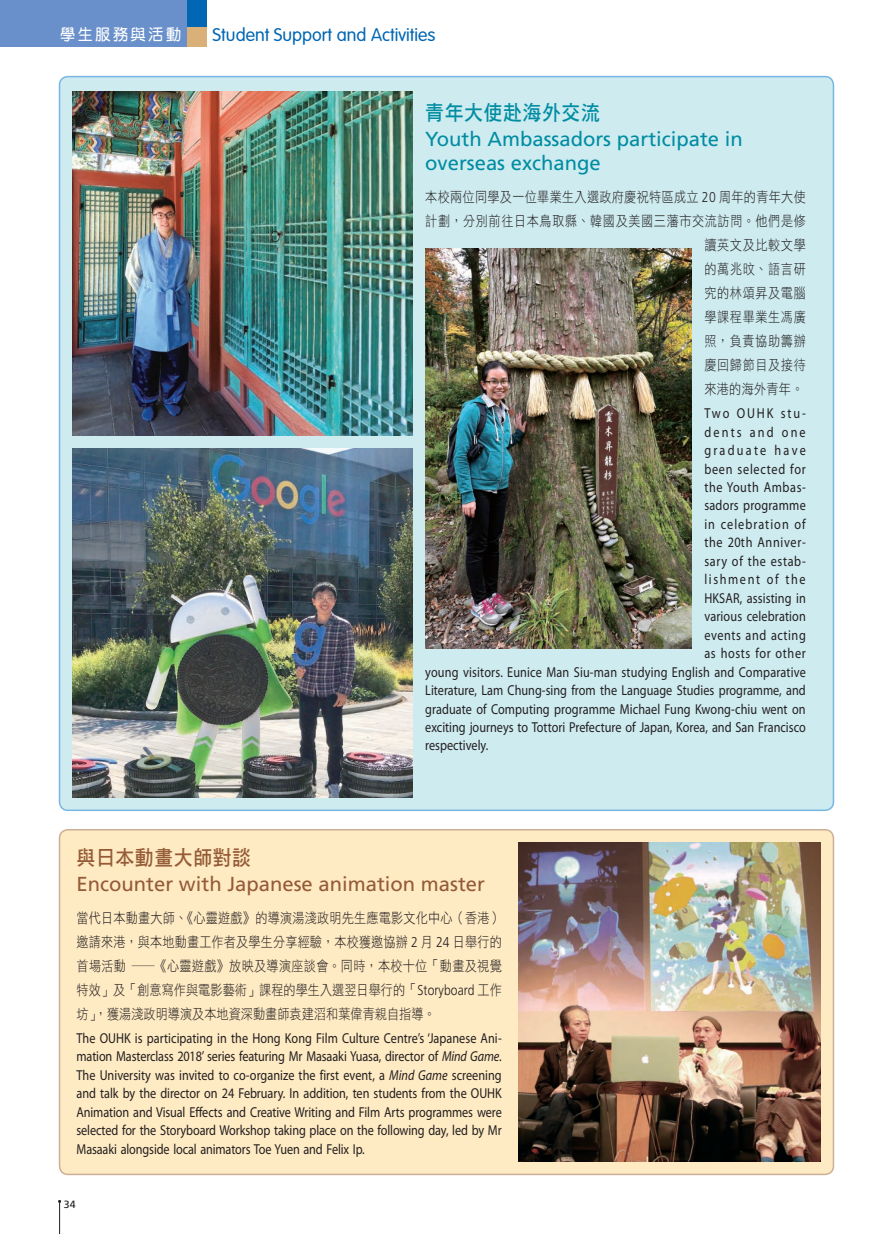
<style>
.page{position:relative;width:893px;height:1234px;background:#fff}
.page>*{position:absolute;margin:0;border:0;box-sizing:border-box;transform-origin:0 0}
.t1{font:21px "DF Hei HK W7";letter-spacing:.03em;color:#008da2;scale:.9 1}
.t2{font:21px "DF Hei HK W7";letter-spacing:.03em;color:#945b36;scale:.9 1}
.t3{font:20.25px/24px "Frutiger LT Std";color:#008da2}
.t4{font:20.25px "Frutiger LT Std";color:#945b36}
.t5{font:300 18px "VAG Rounded Std";color:#0166b3}
.t6{font:15.75px "DF Yuan HK W7";letter-spacing:.18em;color:#fff;scale:.95 1}
.t7{font:14.4px/18.5px "Myriad Pro";letter-spacing:.01em;color:#231f20;text-align:justify;scale:.85 1}
.t8{font:14.4px "Myriad Pro";letter-spacing:.05em;color:#231f20;scale:.85 1}
.t9{font:14.4px "Myriad Pro";letter-spacing:.045em;color:#231f20;scale:.85 1}
.t10{font:14.4px "Myriad Pro";letter-spacing:.18em;color:#231f20;scale:.85 1}
.t11{font:14.4px "Myriad Pro";letter-spacing:.06em;color:#231f20;scale:.85 1}
.t12{font:14.4px "Myriad Pro";letter-spacing:.085em;color:#231f20;scale:.85 1}
.t13{font:14.4px "Myriad Pro";letter-spacing:.055em;color:#231f20;scale:.85 1}
.t14{font:14.4px "Myriad Pro";letter-spacing:.13em;color:#231f20;scale:.85 1}
.t15{font:14.4px "Myriad Pro";letter-spacing:.155em;color:#231f20;scale:.85 1}
.t16{font:14.25px/24px "DF Hei HK W3";letter-spacing:.025em;color:#231f20;text-align:justify;scale:.85 1}
.t17{font:14.25px/24px "DF Hei HK W3";letter-spacing:.05em;color:#231f20;text-align:right;scale:.85 1}
.t18{font:10.5px "Frutiger LT Std";color:#231f20}
.s1{font-family:"Frutiger LT Std";font-weight:300}
.s2{font-style:italic}
</style>
<div class="page">
<hr style="left:59px;top:1201px;width:1px;height:32px;background:#231f20">
<div style="left:60px;top:829px;width:773px;height:345px;background:#feeac3;border-radius:9px"></div>
<div style="left:59px;top:828px;width:775px;height:346px;border:2px solid #cdaf97;border-radius:9px"></div>
<div style="left:60px;top:77px;width:773px;height:733px;background:#ceebf0;border-radius:9px"></div>
<div style="left:0;top:0;width:194px;height:47px;background:#6990ca"></div>
<div style="left:187px;top:0;width:19px;height:47px;background:#0166b3"></div>
<div style="left:187px;top:28px;width:19px;height:19px;background:#d9b077"></div>
<img style="left:519px;top:842px;width:302px;height:319px">
<img style="left:425px;top:248px;width:267px;height:400px">
<img style="left:72px;top:448px;width:340px;height:349px">
<img style="left:73px;top:91px;width:339px;height:345px">
<p class="t6" style="left:60px;top:26px;width:129px">學生服務與活動</p>
<p class="t5" style="left:213px;top:25px;width:224px">Student Support and Activities</p>
<h1 class="t1" style="left:425px;top:101px;width:196px">青年大使赴海外交流</h1>
<h2 class="t3" style="left:425px;top:127px;width:319px">Youth Ambassadors participate in overseas exchange</h2>
<p class="t17" style="left:425px;top:185px;width:449px">本校兩位同學及一位畢業生入選政府慶祝特區成立 <span class="s1">20</span> 周年的青年大使計劃，分別前往日本鳥取縣、韓國及美國三藩市交流訪問。他們是修讀英文及比較文學<br>的萬兆旼、語言研<br>究的林頌昇及電腦<br>學課程畢業生馮廣<br>照，負責協助籌辦<br>慶回歸節目及接待<br>來港的海外青年。</p>
<p class="t15" style="left:704px;top:404px;width:121px">Two OUHK stu-</p>
<p class="t10" style="left:704px;top:423px;width:121px">dents and one</p>
<p class="t10" style="left:704px;top:441px;width:121px">graduate have</p>
<p class="t11" style="left:704px;top:459px;width:121px">been selected for</p>
<p class="t9" style="left:704px;top:478px;width:121px">the Youth Ambas-</p>
<p class="t7" style="left:704px;top:496px;width:121px">sadors programme</p>
<p class="t12" style="left:704px;top:515px;width:121px">in celebration of</p>
<p class="t13" style="left:704px;top:533px;width:121px">the 20th Anniver-</p>
<p class="t8" style="left:704px;top:552px;width:121px">sary of the estab-</p>
<p class="t14" style="left:704px;top:570px;width:121px">lishment of the</p>
<p class="t7" style="left:704px;top:588px;width:121px">HKSAR, assisting in</p>
<p class="t7" style="left:704px;top:607px;width:121px">various celebration</p>
<p class="t9" style="left:704px;top:626px;width:121px">events and acting</p>
<p class="t8" style="left:704px;top:644px;width:121px">as hosts for other</p>
<p class="t7" style="left:425px;top:662px;width:449px">young visitors. Eunice Man Siu-man studying English and Comparative</p>
<p class="t7" style="left:425px;top:680px;width:449px">Literature, Lam Chung-sing from the Language Studies programme, and</p>
<p class="t7" style="left:425px;top:699px;width:449px">graduate of Computing programme Michael Fung Kwong-chiu went on</p>
<p class="t7" style="left:425px;top:717px;width:449px">exciting journeys to Tottori Prefecture of Japan, Korea, and San Francisco</p>
<p class="t7" style="left:425px;top:736px;width:76px">respectively.</p>
<h1 class="t2" style="left:77px;top:845px;width:196px">與日本動畫大師對談</h1>
<h2 class="t4" style="left:77px;top:871px;width:410px">Encounter with Japanese animation master</h2>
<p class="t16" style="left:77px;top:905px;width:502px">當代日本動畫大師、《心靈遊戲》的導演湯淺政明先生應電影文化中心（香港）邀請來港，與本地動畫工作者及學生分享經驗，本校獲邀協辦 <span class="s1">2</span> 月 <span class="s1">24</span> 日舉行的首場活動 ―《心靈遊戲》放映及導演座談會。同時，本校十位「動畫及視覺特效」及「創意寫作與電影藝術」課程的學生入選翌日舉行的「<span class="s1">Storyboard</span> 工作坊」，獲湯淺政明導演及本地資深動畫師袁建滔和葉偉青親自指導。</p>
<p class="t7" style="left:77px;top:1028px;width:502px">The OUHK is participating in the Hong Kong Film Culture Centre’s ‘Japanese Ani&shy;mation Masterclass 2018’ series featuring Mr Masaaki Yuasa, director of <span class="s2">Mind Game</span>.<br>The University was invited to co-organize the first event, a <span class="s2">Mind Game</span> screening and talk by the director on 24 February. In addition, ten students from the OUHK Animation and Visual Effects and Creative Writing and Film Arts programmes were selected for the Storyboard Workshop taking place on the following day, led by Mr Masaaki alongside local animators Toe Yuen and Felix Ip.</p>
<p class="t18" style="left:64px;top:1197px;width:13px">34</p>
</div>
